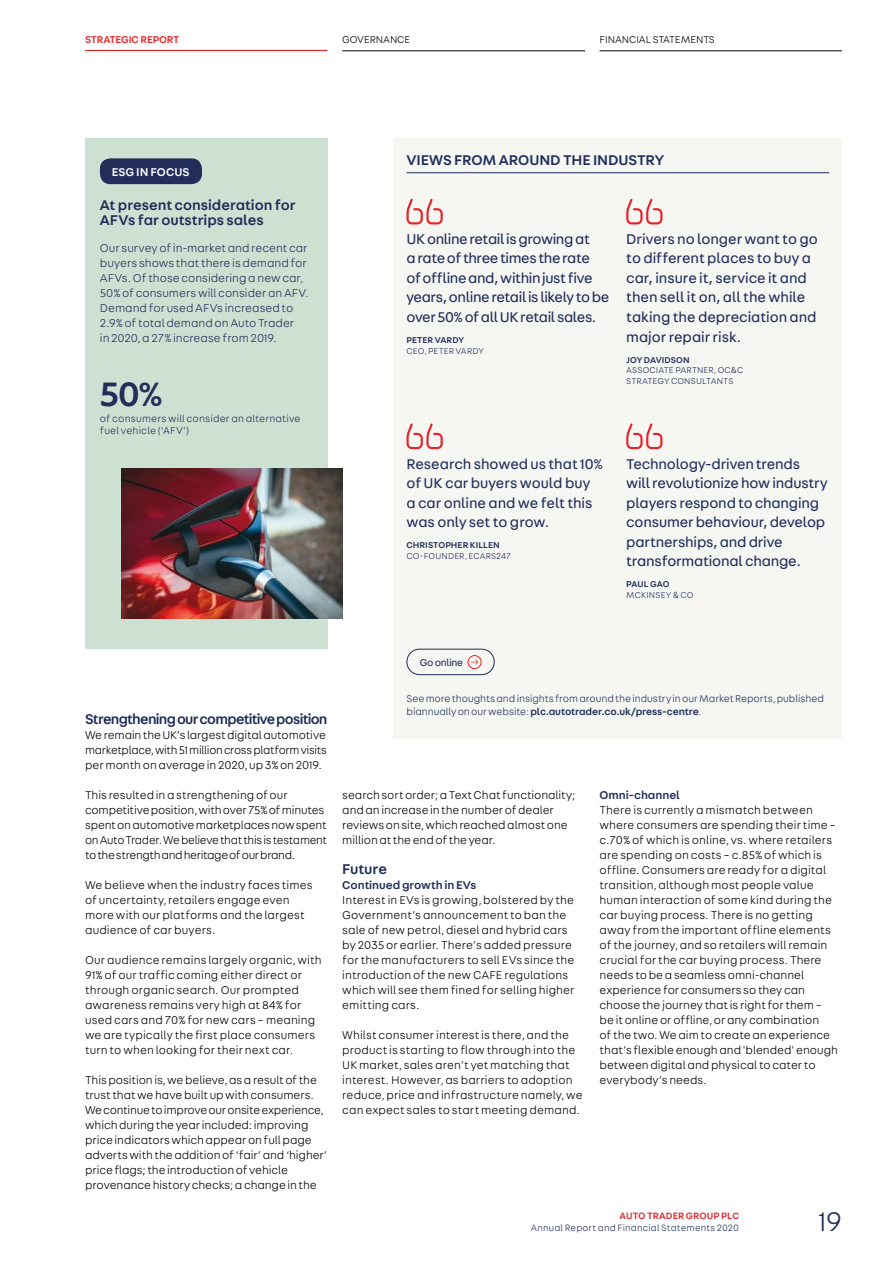
<style>
.page{position:relative;width:893px;height:1263px;background:#fff}
.page>*{position:absolute;margin:0;border:0;box-sizing:border-box;transform-origin:0 0}
.t1{font:500 36px "AT Fabriga";color:#222d5a}
.t2{font:300 28.5px "AT Fabriga";color:#222d5a}
.t3{font:15px/19.5px "AT Fabriga";letter-spacing:-.01em;color:#222d5a}
.t4{font:500 15px/15px "AT Fabriga";letter-spacing:-.005em;color:#222d5a}
.t5{font:500 15px "AT Fabriga";letter-spacing:-.045em;color:#222d5a}
.t6{font:300 12px/15px "AT Fabriga";color:#000}
.t7{font:300 12px/15px "AT Fabriga";color:#222d5a}
.t8{font:300 12px/15px "AT Fabriga";letter-spacing:-.02em;color:#000}
.t9{font:500 12px "AT Fabriga";color:#222d5a}
.t10{font:500 12px "AT Fabriga";color:#fff}
.t11{font:300 10.5px/13.5px "AT Fabriga";letter-spacing:-.005em;color:#222d5a}
.t12{font:300 10.5px/12px "AT Fabriga";letter-spacing:.015em;color:#222d5a}
.t13{font:300 10.5px "AT Fabriga";letter-spacing:-.01em;color:#000}
.t14{font:500 10.5px "AT Fabriga";letter-spacing:-.01em;color:#e52329}
.t15{font:10.5px "AT Fabriga";letter-spacing:-.025em;color:#222d5a}
.t16{font:300 9.75px "AT Fabriga";letter-spacing:.015em;color:#222d5a}
.t17{font:500 9.75px "AT Fabriga";letter-spacing:.01em;color:#e52329}
.t18{font:300 9px/10.5px "AT Fabriga";letter-spacing:.015em;color:#222d5a}
.t19{font:500 9px "AT Fabriga";letter-spacing:.01em;color:#222d5a}
.s1{font-weight:500}
</style>
<div class="page">
<div style="left:394px;top:139px;width:448px;height:600px;background:#f6f6f3"></div>
<div style="left:85px;top:139px;width:242px;height:510px;background:#cce1d1"></div>
<img style="left:122px;top:469px;width:220px;height:150px">
<svg style="left:406px;top:199px;width:37px;height:25px"></svg>
<svg style="left:626px;top:423px;width:36px;height:26px"></svg>
<svg style="left:406px;top:423px;width:37px;height:26px"></svg>
<svg style="left:626px;top:199px;width:36px;height:25px"></svg>
<hr style="left:406px;top:172px;width:423px;height:1px;background:#222d5a">
<div style="left:407px;top:649px;width:88px;height:26px;border:1px solid #222d5a;border-radius:13px"></div>
<svg style="left:471px;top:659px;width:7px;height:6px"></svg>
<div style="left:468px;top:655px;width:13px;height:14px;border:1px solid #e52329;border-radius:50%"></div>
<div style="left:100px;top:158px;width:102px;height:26px;background:#222d5a;border-radius:11px"></div>
<hr style="left:342px;top:51px;width:243px;height:1px;background:#000">
<hr style="left:600px;top:51px;width:242px;height:1px;background:#000">
<hr style="left:85px;top:50px;width:242px;height:1px;background:#e52329">
<p class="t14" style="left:85px;top:32px;width:96px">STRATEGIC REPORT</p>
<p class="t13" style="left:342px;top:33px;width:69px">GOVERNANCE</p>
<p class="t13" style="left:600px;top:33px;width:117px">FINANCIAL STATEMENTS</p>
<p class="t10" style="left:112px;top:164px;width:79px">ESG IN FOCUS</p>
<p class="t4" style="left:100px;top:197px;width:197px">At present consideration for<br>AFVs far outstrips sales</p>
<p class="t7" style="left:100px;top:241px;width:210px">Our survey of in-market and recent car buyers shows that there is demand for AFVs. Of those considering a new car, 50% of consumers will consider an AFV.<br>Demand for used AFVs increased to 2.9% of total demand on Auto Trader<br>in 2020, a 27% increase from 2019.</p>
<h1 class="t1" style="left:100px;top:369px;width:66px">50%</h1>
<p class="t12" style="left:100px;top:412px;width:202px">of consumers will consider an alternative fuel vehicle (‘AFV’)</p>
<p class="t4" style="left:406px;top:152px;width:259px">VIEWS FROM AROUND THE INDUSTRY</p>
<p class="t3" style="left:406px;top:229px;width:204px">UK online retail is growing at<br>a rate of three times the rate<br>of offline and, within just five years, online retail is likely to be over 50% of all UK retail sales.</p>
<p class="t19" style="left:406px;top:334px;width:59px">PETER VARDY</p>
<p class="t18" style="left:406px;top:345px;width:79px">CEO, PETER VARDY</p>
<p class="t3" style="left:626px;top:229px;width:193px">Drivers no longer want to go to different places to buy a car, insure it, service it and then sell it on, all the while taking the depreciation and major repair risk.</p>
<p class="t19" style="left:626px;top:353px;width:65px">JOY DAVIDSON</p>
<p class="t18" style="left:626px;top:364px;width:119px">ASSOCIATE PARTNER, OC&amp;C<br>STRATEGY CONSULTANTS</p>
<p class="t3" style="left:406px;top:453px;width:198px">Research showed us that 10% of UK car buyers would buy a car online and we felt this was only set to grow.</p>
<p class="t19" style="left:406px;top:539px;width:95px">CHRISTOPHER KILLEN</p>
<p class="t18" style="left:406px;top:550px;width:106px">CO-FOUNDER, ECARS247</p>
<p class="t3" style="left:626px;top:453px;width:203px">Technology-driven trends will revolutionize how industry players respond to changing consumer behaviour, develop partnerships, and drive transformational change.</p>
<p class="t19" style="left:626px;top:578px;width:45px">PAUL GAO</p>
<p class="t18" style="left:626px;top:589px;width:69px">MCKINSEY &amp; CO</p>
<p class="t5" style="left:85px;top:709px;width:244px">Strengthening our competitive position</p>
<p class="t6" style="left:85px;top:727px;width:243px;text-align:justify">We remain the UK’s largest digital automotive marketplace, with 51 million cross platform visits per month on average in 2020, up 3% on 2019.</p>
<p class="t8" style="left:85px;top:787px;width:244px">This resulted in a strengthening of our competitive position, with over 75% of minutes spent on automotive marketplaces now spent on Auto Trader. We believe that this is testament to the strength and heritage of our brand.</p>
<p class="t6" style="left:85px;top:877px;width:229px">We believe when the industry faces times of uncertainty, retailers engage even more with our platforms and the largest audience of car buyers.</p>
<p class="t6" style="left:85px;top:952px;width:238px">Our audience remains largely organic, with 91% of our traffic coming either direct or through organic search. Our prompted awareness remains very high at 84% for used cars and 70% for new cars – meaning we are typically the first place consumers turn to when looking for their next car.</p>
<p class="t6" style="left:85px;top:1072px;width:244px">This position is, we believe, as a result of the trust that we have built up with consumers.<br>We continue to improve our onsite experience, which during the year included: improving price indicators which appear on full page adverts with the addition of ‘fair’ and ‘higher’ price flags; the introduction of vehicle provenance history checks; a change in the</p>
<p class="t15" style="left:420px;top:655px;width:45px">Go online</p>
<p class="t11" style="left:406px;top:691px;width:419px">See more thoughts and insights from around the industry in our Market Reports, published biannually on our website: <span class="s1">plc.autotrader.co.uk/press-centre</span>.</p>
<p class="t6" style="left:342px;top:787px;width:235px">search sort order; a Text Chat functionality; and an increase in the number of dealer reviews on site, which reached almost one million at the end of the year.</p>
<p class="t4" style="left:342px;top:861px;width:46px">Future</p>
<p class="t9" style="left:342px;top:877px;width:136px">Continued growth in EVs</p>
<p class="t6" style="left:342px;top:892px;width:234px">Interest in EVs is growing, bolstered by the Government’s announcement to ban the sale of new petrol, diesel and hybrid cars by 2035 or earlier. There’s added pressure for the manufacturers to sell EVs since the introduction of the new CAFE regulations which will see them fined for selling higher emitting cars.</p>
<p class="t6" style="left:342px;top:1027px;width:242px">Whilst consumer interest is there, and the product is starting to flow through into the UK market, sales aren’t yet matching that interest. However, as barriers to adoption reduce, price and infrastructure namely, we can expect sales to start meeting demand.</p>
<p class="t9" style="left:600px;top:787px;width:82px">Omni-channel</p>
<p class="t6" style="left:600px;top:802px;width:240px">There is currently a mismatch between where consumers are spending their time – c.70% of which is online, vs. where retailers are spending on costs – c.85% of which is offline. Consumers are ready for a digital transition, although most people value human interaction of some kind during the car buying process. There is no getting away from the important offline elements of the journey, and so retailers will remain crucial for the car buying process. There needs to be a seamless omni-channel experience for consumers so they can choose the journey that is right for them – be it online or offline, or any combination<br>of the two. We aim to create an experience that’s flexible enough and 'blended' enough between digital and physical to cater to everybody’s needs.</p>
<p class="t17" style="left:620px;top:1209px;width:121px">AUTO TRADER GROUP PLC</p>
<p class="t16" style="left:531px;top:1221px;width:210px">Annual Report and Financial Statements 2020</p>
<h2 class="t2" style="left:818px;top:1204px;width:25px">19</h2>
</div>
